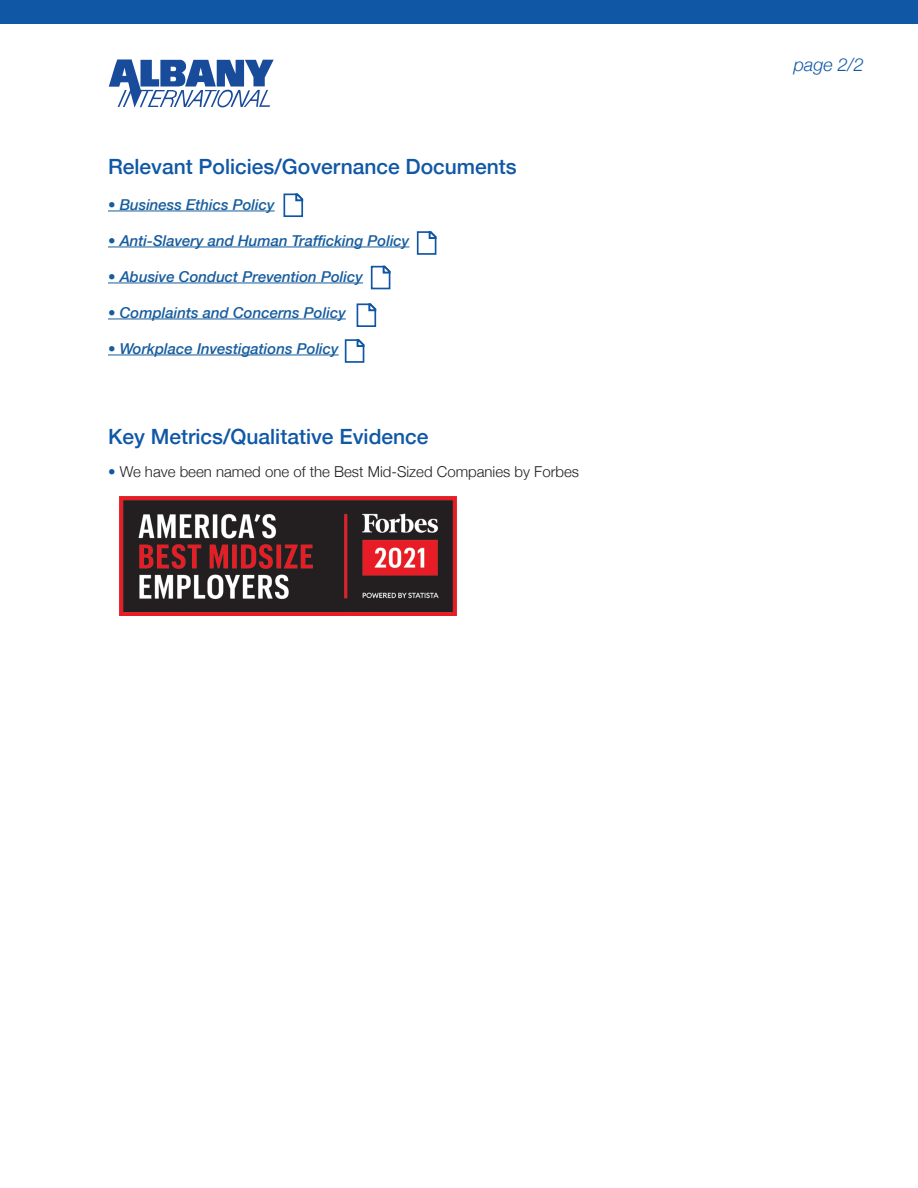
<style>
.page{position:relative;width:918px;height:1188px;background:#fff}
.page>*{position:absolute;margin:0;border:0;box-sizing:border-box;transform-origin:0 0}
.t1{font:500 21px "Helvetica Neue";color:#1058a6}
.t2{font:italic 300 18px "Helvetica Neue";color:#1058a6}
.t3{font:italic 500 15px "Helvetica Neue";color:#175d9e}
.t4{font:300 15px "Helvetica Neue";color:#231f20}
.s1{font-weight:500;font-style:italic;color:#1058a6}
</style>
<div class="page">
<hr style="left:108px;top:211px;width:167px;height:1px;background:#175d9e">
<hr style="left:108px;top:247px;width:301px;height:1px;background:#175d9e">
<hr style="left:108px;top:283px;width:255px;height:1px;background:#175d9e">
<hr style="left:108px;top:319px;width:238px;height:1px;background:#175d9e">
<hr style="left:108px;top:355px;width:231px;height:1px;background:#175d9e">
<div style="left:0;top:0;width:918px;height:24px;background:#1058a6"></div>
<svg style="left:109px;top:59px;width:165px;height:49px"></svg>
<svg style="left:284px;top:193px;width:19px;height:24px"></svg>
<svg style="left:417px;top:231px;width:20px;height:24px"></svg>
<svg style="left:371px;top:266px;width:20px;height:23px"></svg>
<img style="left:120px;top:497px;width:337px;height:119px">
<svg style="left:357px;top:303px;width:19px;height:24px"></svg>
<svg style="left:345px;top:339px;width:19px;height:24px"></svg>
<p class="t1" style="left:108px;top:149px;width:410px">Relevant Policies/Governance Documents</p>
<p class="t3" style="left:108px;top:192px;width:168px">• Business Ethics Policy</p>
<p class="t3" style="left:108px;top:228px;width:303px">• Anti-Slavery and Human Trafficking Policy</p>
<p class="t3" style="left:108px;top:264px;width:257px">• Abusive Conduct Prevention Policy</p>
<p class="t3" style="left:108px;top:300px;width:239px">• Complaints and Concerns Policy</p>
<p class="t3" style="left:108px;top:336px;width:232px">• Workplace Investigations Policy</p>
<p class="t1" style="left:108px;top:419px;width:322px">Key Metrics/Qualitative Evidence</p>
<p class="t4" style="left:108px;top:459px;width:473px"><span class="s1">•</span> We have been named one of the Best Mid-Sized Companies by Forbes</p>
<p class="t2" style="left:794px;top:50px;width:72px">page 2/2</p>
</div>
